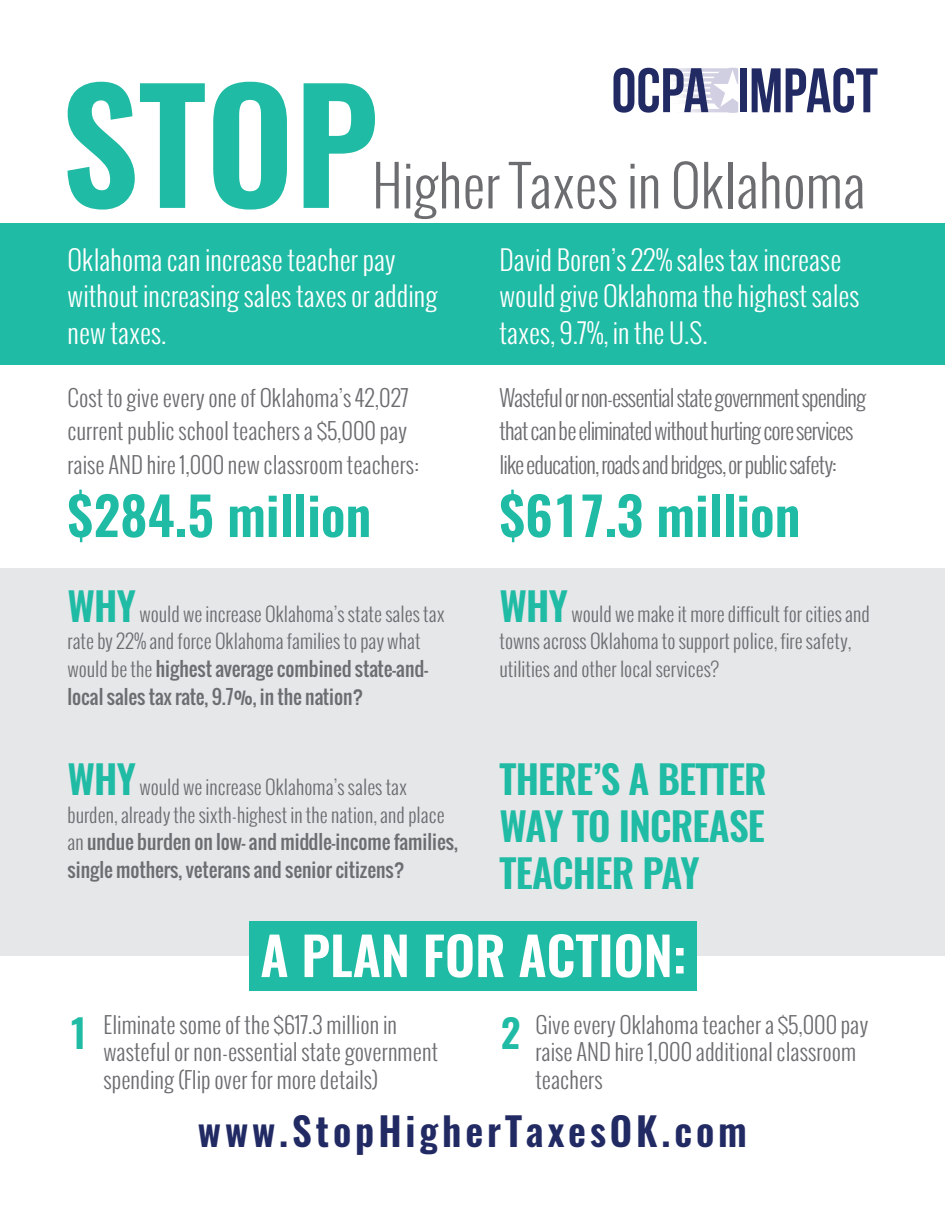
<style>
.page{position:relative;width:945px;height:1215px;background:#fff}
.page>*{position:absolute;margin:0;border:0;box-sizing:border-box;transform-origin:0 0}
.t1{font:300 55.35px "Oswald";color:#6c6d70}
.t2{font:600 52.5px "Oswald";color:#1fbba4}
.t3{font:600 39px/46.8px "Oswald";letter-spacing:-.02em;color:#1fbba4;text-align:justify}
.t4{font:600 39px "Oswald";letter-spacing:.1em;color:#222a64}
.t5{font:300 27px/36.6px "Oswald";color:#fff}
.t6{font:300 22.5px/27.6px "Oswald";color:#6c6d70}
.t7{font:300 22.5px/33.6px "Oswald";letter-spacing:-.04em;color:#6c6d70}
.t8{font:300 19.5px/27.6px "Oswald";color:#6c6d70}
.s1{font-weight:600;font-size:39px;color:#1fbba4}
.s2{font-weight:400}
</style>
<div class="page">
<div style="left:0;top:568px;width:945px;height:388px;background:#e6e7e9"></div>
<div style="left:0;top:223px;width:945px;height:141px;background:#1fbba4"></div>
<svg style="left:68px;top:82px;width:307px;height:128px"></svg>
<div style="left:249px;top:921px;width:447px;height:70px;background:#1fbba4"></div>
<svg style="left:261px;top:934px;width:423px;height:44px"></svg>
<div style="left:740px;top:68px;width:7px;height:44px;background:#222a64"></div>
<svg style="left:752px;top:68px;width:125px;height:45px"></svg>
<svg style="left:614px;top:68px;width:124px;height:45px"></svg>
<h1 class="t1" style="left:372px;top:148px;width:495px">Higher Taxes in Oklahoma</h1>
<h3 class="t5" style="left:68px;top:241px;width:372px">Oklahoma can increase teacher pay without increasing sales taxes or adding new taxes.</h3>
<h3 class="t5" style="left:500px;top:241px;width:362px">David Boren’s 22% sales tax increase would give Oklahoma the highest sales taxes, 9.7%, in the U.S.</h3>
<p class="t6" style="left:68px;top:381px;width:353px;line-height:33.6px">Cost to give every one of Oklahoma’s 42,027 current public school teachers a $5,000 pay raise AND hire 1,000 new classroom teachers:</p>
<h2 class="t2" style="left:68px;top:479px;width:305px">$284.5 million</h2>
<p class="t8" style="left:68px;top:600px;width:379px"><span class="s1">WHY</span> would we increase Oklahoma’s state sales tax rate by 22% and force Oklahoma families to pay what would be the <span class="s2">highest average combined state-and&shy;local sales tax rate, 9.7%, in the nation?</span></p>
<p class="t8" style="left:67px;top:773px;width:392px"><span class="s1">WHY</span> would we increase Oklahoma’s sales tax burden, already the sixth-highest in the nation, and place an <span class="s2">undue burden on low- and middle-income families, single mothers, veterans and senior citizens?</span></p>
<p class="t7" style="left:500px;top:381px;width:368px">Wasteful or non-essential state government spending that can be eliminated without hurting core services like education, roads and bridges, or public safety:</p>
<h2 class="t2" style="left:500px;top:479px;width:302px">$617.3 million</h2>
<p class="t8" style="left:500px;top:600px;width:372px"><span class="s1">WHY</span> would we make it more difficult for cities and towns across Oklahoma to support police, fire safety, utilities and other local services?</p>
<h3 class="t3" style="left:500px;top:757px;width:269px">THERE’S A BETTER WAY TO INCREASE TEACHER PAY</h3>
<p class="t6" style="left:104px;top:1010px;width:336px">Eliminate some of the $617.3 million in wasteful or non-essential state government spending (Flip over for more details)</p>
<p class="t6" style="left:536px;top:1010px;width:334px">Give every Oklahoma teacher a $5,000 pay raise AND hire 1,000 additional classroom teachers</p>
<h3 class="t3" style="left:68px;top:1010px;width:22px">1</h3>
<h3 class="t3" style="left:500px;top:1010px;width:22px">2</h3>
<h3 class="t4" style="left:198px;top:1104px;width:551px">www.StopHigherTaxesOK.com</h3>
</div>
